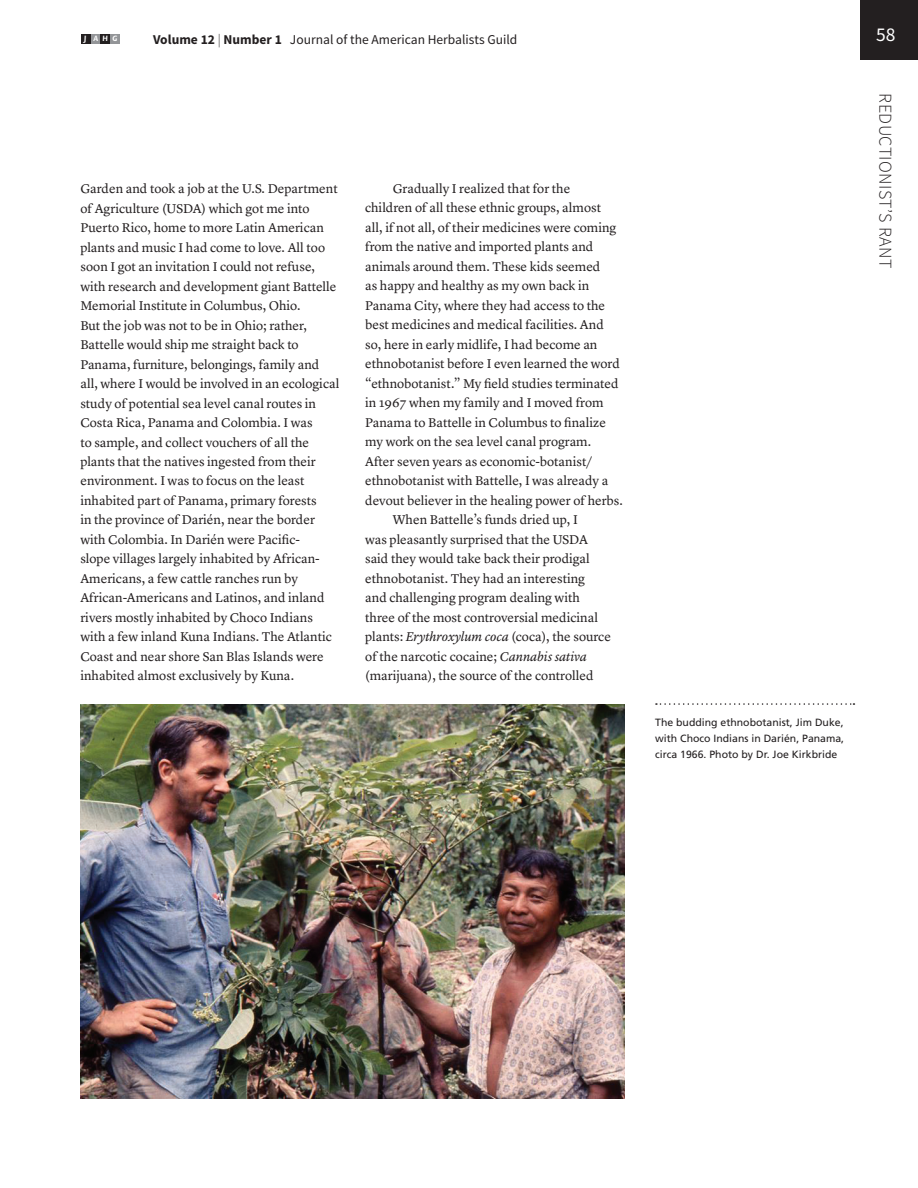
<style>
.page{position:relative;width:918px;height:1188px;background:#fff}
.page>*{position:absolute;margin:0;border:0;box-sizing:border-box;transform-origin:0 0}
.t1{font:19.5px "Source Sans Pro";color:#fff}
.t2{font:300 18px "Source Sans Pro";color:#231f20}
.t3{font:13.5px "Source Sans Pro";color:#231f20}
.t4{font:13.2px/19.5px "Lyon Text";color:#231f20}
.t5{font:10.5px/15.8px "Frutiger";color:#231f20;text-align:justify}
.t6{font:700 8.25px "Flora";color:#fff}
.s1{font-weight:700}
.s2{font-weight:300}
.s3{font-style:italic}
</style>
<div class="page">
<div style="left:81px;top:34px;width:10px;height:10px;background:#231f20"></div>
<div style="left:91px;top:34px;width:9px;height:10px;background:#939598"></div>
<div style="left:100px;top:34px;width:10px;height:10px;background:#231f20"></div>
<div style="left:110px;top:34px;width:10px;height:10px;background:#939598"></div>
<div style="left:861px;top:0;width:57px;height:60px;background:#231f20"></div>
<img style="left:80px;top:704px;width:545px;height:395px">
<svg style="left:656px;top:703px;width:198px;height:2px"></svg>
<p class="t6" style="left:84px;top:34px;width:35px">J A H G</p>
<h1 class="t1" style="left:876px;top:22px;width:21px">58</h1>
<p class="t3" style="left:153px;top:31px;width:366px"><span class="s1">Volume 12</span> <span class="s2">|</span> <span class="s1">Number 1</span> Journal of the American Herbalists Guild</p>
<p class="t4" style="left:80px;top:178px;width:261px">Garden and took a job at the U.S. Department of Agriculture (USDA) which got me into Puerto Rico, home to more Latin American plants and music I had come to love. All too soon I got an invitation I could not refuse, with research and development giant Battelle Memorial Institute in Columbus, Ohio.<br>But the job was not to be in Ohio; rather, Battelle would ship me straight back to Panama, furniture, belongings, family and all, where I would be involved in an ecological study of potential sea level canal routes in Costa Rica, Panama and Colombia. I was<br>to sample, and collect vouchers of all the plants that the natives ingested from their environment. I was to focus on the least inhabited part of Panama, primary forests<br>in the province of Darién, near the border with Colombia. In Darién were Pacific-<br>slope villages largely inhabited by African-Americans, a few cattle ranches run by African-Americans and Latinos, and inland rivers mostly inhabited by Choco Indians with a few inland Kuna Indians. The Atlantic Coast and near shore San Blas Islands were inhabited almost exclusively by Kuna.</p>
<p class="t4" style="left:393px;top:178px;width:179px">Gradually I realized that for the</p>
<p class="t4" style="left:365px;top:197px;width:237px">children of all these ethnic groups, almost</p>
<p class="t4" style="left:365px;top:217px;width:253px">all, if not all, of their medicines were coming</p>
<p class="t4" style="left:365px;top:236px;width:230px">from the native and imported plants and</p>
<p class="t4" style="left:365px;top:256px;width:237px">animals around them. These kids seemed</p>
<p class="t4" style="left:365px;top:275px;width:226px">as happy and healthy as my own back in</p>
<p class="t4" style="left:365px;top:295px;width:242px">Panama City, where they had access to the</p>
<p class="t4" style="left:365px;top:314px;width:240px">best medicines and medical facilities. And</p>
<p class="t4" style="left:365px;top:334px;width:234px">so, here in early midlife, I had become an</p>
<p class="t4" style="left:365px;top:353px;width:256px">ethnobotanist before I even learned the word</p>
<p class="t4" style="left:365px;top:373px;width:255px">“ethnobotanist.” My field studies terminated</p>
<p class="t4" style="left:365px;top:392px;width:240px">in 1967 when my family and I moved from</p>
<p class="t4" style="left:365px;top:412px;width:242px">Panama to Battelle in Columbus to finalize</p>
<p class="t4" style="left:365px;top:431px;width:228px">my work on the sea level canal program.</p>
<p class="t4" style="left:365px;top:451px;width:229px">After seven years as economic-botanist/</p>
<p class="t4" style="left:365px;top:470px;width:245px">ethnobotanist with Battelle, I was already a</p>
<p class="t4" style="left:365px;top:490px;width:259px">devout believer in the healing power of herbs.</p>
<p class="t4" style="left:393px;top:509px;width:186px">When Battelle’s funds dried up, I</p>
<p class="t4" style="left:365px;top:529px;width:224px">was pleasantly surprised that the USDA</p>
<p class="t4" style="left:365px;top:548px;width:226px">said they would take back their prodigal</p>
<p class="t4" style="left:365px;top:568px;width:221px">ethnobotanist. They had an interesting</p>
<p class="t4" style="left:365px;top:587px;width:216px">and challenging program dealing with</p>
<p class="t4" style="left:365px;top:607px;width:234px">three of the most controversial medicinal</p>
<p class="t4" style="left:365px;top:626px;width:247px">plants: <span class="s3">Erythroxylum coca</span> (coca), the source</p>
<p class="t4" style="left:365px;top:646px;width:223px">of the narcotic cocaine; <span class="s3">Cannabis sativa</span></p>
<p class="t4" style="left:365px;top:665px;width:230px">(marijuana), the source of the controlled</p>
<p class="t5" style="left:655px;top:714px;width:191px">The budding ethnobotanist, Jim Duke, with Choco Indians in Darién, Panama, circa 1966. Photo by Dr. Joe Kirkbride</p>
<h2 class="t2" style="left:896px;top:93px;width:175px;rotate:90deg">Reductionist’s Rant</h2>
</div>
